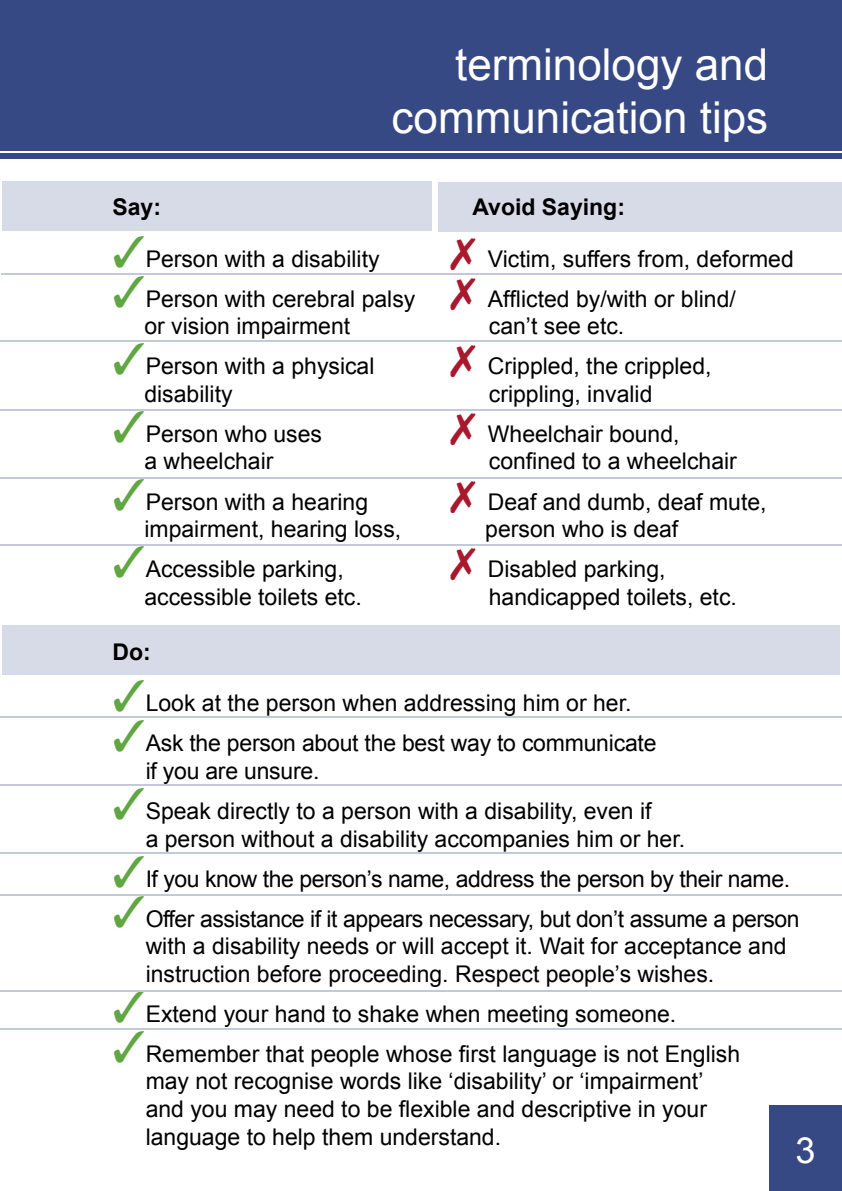
<style>
.page{position:relative;width:842px;height:1191px;background:#fff}
.page>*{position:absolute;margin:0;border:0;box-sizing:border-box;transform-origin:0 0}
.t1{font:44px/52.8px "Arial";color:#fff;text-align:right}
.t2{font:36px "Arial";color:#fff}
.t3{font:23px/27.6px "Arial";color:#000}
.t4{font:23px "Arial";letter-spacing:-.02em;color:#000}
.t5{font:700 23px "Arial";color:#000}
.s1{color:#60a742}
.s2{color:#a9192d}
</style>
<div class="page">
<div style="left:0;top:0;width:842px;height:159px;background:#374985"></div>
<div style="left:438px;top:182px;width:404px;height:49px;background:#d7dbe7"></div>
<div style="left:2px;top:625px;width:838px;height:49px;background:#d7dbe7"></div>
<div style="left:3px;top:181px;width:429px;height:50px;background:#d7dbe7"></div>
<hr style="left:1px;top:273px;width:841px;height:1px;background:#c3c8da">
<hr style="left:0;top:340px;width:842px;height:1px;background:#c3c8da">
<hr style="left:0;top:544px;width:842px;height:1px;background:#c3c8da">
<hr style="left:0;top:478px;width:842px;height:1px;background:#c3c8da">
<hr style="left:0;top:410px;width:842px;height:1px;background:#c3c8da">
<hr style="left:0;top:716px;width:842px;height:1px;background:#c3c8da">
<hr style="left:0;top:784px;width:842px;height:1px;background:#c3c8da">
<hr style="left:0;top:852px;width:842px;height:1px;background:#c3c8da">
<hr style="left:0;top:894px;width:842px;height:1px;background:#c3c8da">
<hr style="left:0;top:990px;width:842px;height:1px;background:#c3c8da">
<hr style="left:0;top:1028px;width:842px;height:1px;background:#c3c8da">
<div style="left:769px;top:1105px;width:73px;height:85px;background:#374985"></div>
<hr style="left:0;top:151px;width:842px;height:2px;background:#fff">
<h1 class="t1" style="left:392px;top:39px;width:378px">terminology and communication tips</h1>
<p class="t5" style="left:112px;top:194px;width:50px">Say:</p>
<p class="t5" style="left:472px;top:194px;width:154px">Avoid Saying:</p>
<p class="t3" style="left:112px;top:245px;width:269px"><span class="s1">✓</span>Person with a disability</p>
<p class="t3" style="left:450px;top:245px;width:345px"><span class="s2">✗</span> Victim, suffers from, deformed</p>
<p class="t3" style="left:144px;top:285px;width:593px;text-indent:-32px"><span class="s1">✓</span>Person with cerebral palsy <span class="s2">✗</span> Afflicted by/with or blind/ or vision impairment</p>
<p class="t3" style="left:489px;top:312px;width:137px">can’t see etc.</p>
<p class="t3" style="left:112px;top:352px;width:264px"><span class="s1">✓</span>Person with a physical</p>
<p class="t3" style="left:450px;top:352px;width:263px"><span class="s2">✗</span> Crippled, the crippled,</p>
<p class="t3" style="left:144px;top:380px;width:90px">disability</p>
<p class="t3" style="left:489px;top:380px;width:165px">crippling, invalid</p>
<p class="t3" style="left:112px;top:420px;width:211px"><span class="s1">✓</span>Person who uses</p>
<p class="t3" style="left:450px;top:420px;width:231px"><span class="s2">✗</span> Wheelchair bound,</p>
<p class="t3" style="left:144px;top:447px;width:131px">a wheelchair</p>
<p class="t3" style="left:489px;top:447px;width:250px">confined to a wheelchair</p>
<p class="t3" style="left:112px;top:487px;width:257px"><span class="s1">✓</span>Person with a hearing</p>
<p class="t3" style="left:450px;top:487px;width:318px"><span class="s2">✗</span> Deaf and dumb, deaf mute,</p>
<p class="t3" style="left:144px;top:515px;width:258px">impairment, hearing loss,</p>
<p class="t3" style="left:485px;top:515px;width:195px">person who is deaf</p>
<p class="t3" style="left:112px;top:555px;width:233px"><span class="s1">✓</span>Accessible parking,</p>
<p class="t3" style="left:450px;top:555px;width:217px"><span class="s2">✗</span> Disabled parking,</p>
<p class="t3" style="left:144px;top:583px;width:219px">accessible toilets etc.</p>
<p class="t3" style="left:489px;top:583px;width:250px">handicapped toilets, etc.</p>
<p class="t5" style="left:112px;top:639px;width:40px">Do:</p>
<p class="t3" style="left:112px;top:689px;width:521px"><span class="s1">✓</span>Look at the person when addressing him or her.</p>
<p class="t3" style="left:146px;top:729px;width:512px;text-indent:-33px"><span class="s1">✓</span> Ask the person about the best way to communicate if you are unsure.</p>
<p class="t3" style="left:146px;top:797px;width:541px;text-indent:-33px"><span class="s1">✓</span> Speak directly to a person with a disability, even if<br>a person without a disability accompanies him or her.</p>
<p class="t4" style="left:112px;top:865px;width:679px"><span class="s1">✓</span> If you know the person’s name, address the person by their name.</p>
<p class="t3" style="left:146px;top:904px;width:656px;text-indent:-33px"><span class="s1">✓</span> Offer assistance if it appears necessary, but don’t assume a person with a disability needs or will accept it. Wait for acceptance and instruction before proceeding. Respect people’s wishes.</p>
<p class="t3" style="left:112px;top:1000px;width:565px"><span class="s1">✓</span>Extend your hand to shake when meeting someone.</p>
<p class="t3" style="left:146px;top:1040px;width:596px;text-indent:-33px"><span class="s1">✓</span> Remember that people whose first language is not English may not recognise words like ‘disability’ or ‘impairment’ and you may need to be flexible and descriptive in your language to help them understand.</p>
<h2 class="t2" style="left:796px;top:1130px;width:22px">3</h2>
</div>
